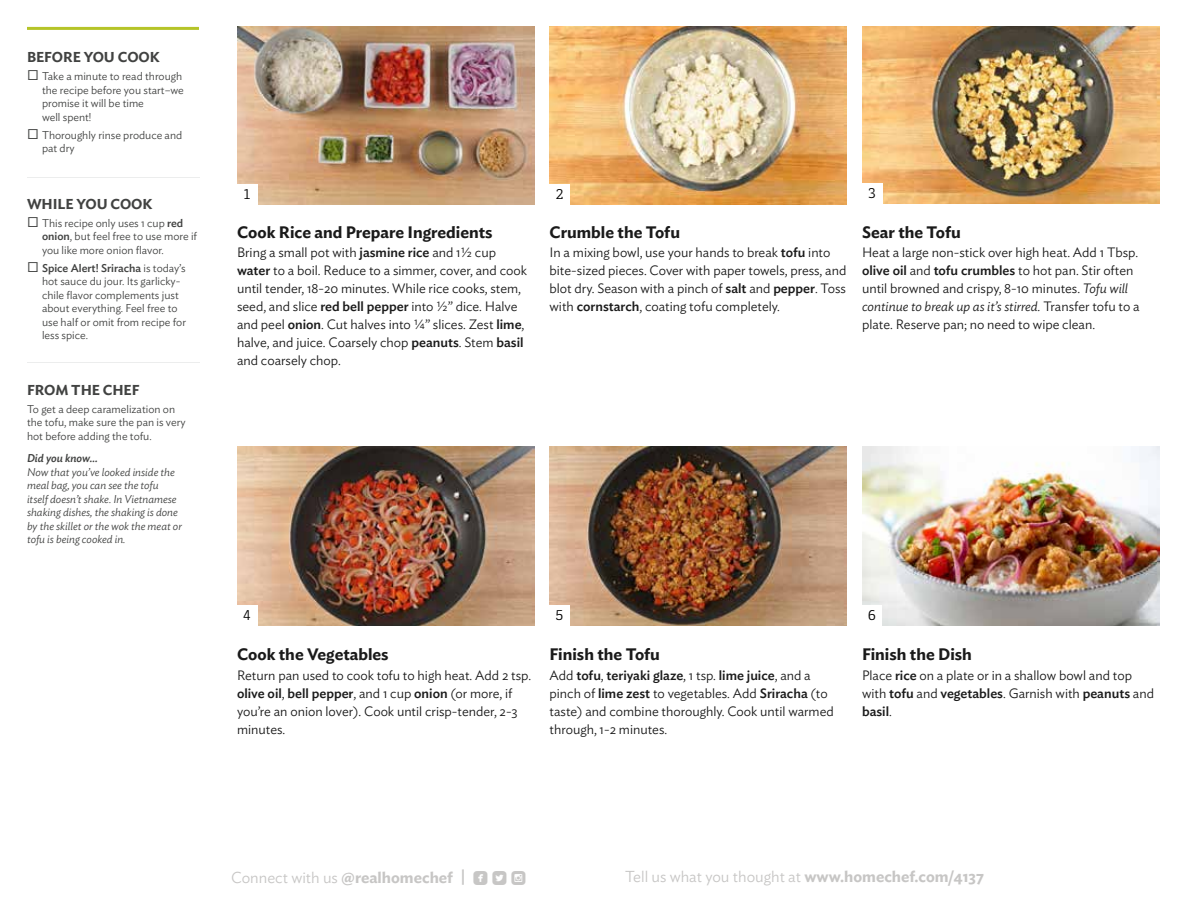
<style>
.page{position:relative;width:1188px;height:918px;background:#fff}
.page>*{position:absolute;margin:0;border:0;box-sizing:border-box;transform-origin:0 0}
.t1{font:17.1px "Mono Social Icons Font";color:#c7c6c5}
.t2{font:600 16.5px "Ideal Sans";color:#1a1a1a}
.t3{font:300 15.75px "Ideal Sans";color:#c7c6c5}
.t4{font:600 14.25px "Ideal Sans";letter-spacing:-.005em;color:#414241}
.t5{font:300 13.5px/18px "Ideal Sans";color:#1a1a1a}
.t6{font:13.5px "Decour";color:#000}
.t7{font:300 11.25px/13.5px "Ideal Sans";color:#414241}
.t8{font:italic 300 11.25px/13.5px "Ideal Sans";color:#414241}
.t9{font:italic 500 11.25px "Ideal Sans";color:#414241}
.s1{font-weight:500}
.s2{font-style:italic}
.s3{font-family:"Ideal Sans";font-weight:300;font-size:15.75px}
.s4{font-family:"Ideal Sans";font-weight:600;font-size:15.75px}
.s5{font-weight:600}
</style>
<div class="page">
<img style="left:237px;top:27px;width:297px;height:177px">
<img style="left:237px;top:447px;width:297px;height:178px">
<img style="left:862px;top:26px;width:297px;height:177px">
<img style="left:862px;top:447px;width:297px;height:178px">
<img style="left:550px;top:27px;width:297px;height:177px">
<img style="left:550px;top:447px;width:297px;height:178px">
<div style="left:237px;top:184px;width:20px;height:20px;background:#fff"></div>
<div style="left:237px;top:605px;width:20px;height:20px;background:#fff"></div>
<div style="left:550px;top:605px;width:20px;height:20px;background:#fff"></div>
<div style="left:862px;top:605px;width:20px;height:20px;background:#fff"></div>
<div style="left:550px;top:184px;width:20px;height:20px;background:#fff"></div>
<div style="left:862px;top:183px;width:20px;height:20px;background:#fff"></div>
<hr style="left:27px;top:27px;width:172px;height:3px;background:#b5c428">
<hr style="left:27px;top:362px;width:172px;height:1px;background:#eceded">
<hr style="left:27px;top:177px;width:172px;height:1px;background:#eceded">
<p class="t4" style="left:27px;top:46px;width:134px">BEFORE YOU COOK</p>
<p class="t7" style="left:42px;top:69px;width:143px">Take a minute to read through the recipe before you start–we promise it will be time<br>well spent!</p>
<p class="t7" style="left:42px;top:127px;width:142px">Thoroughly rinse produce and pat dry</p>
<p class="t4" style="left:27px;top:192px;width:127px">WHILE YOU COOK</p>
<p class="t7" style="left:42px;top:215px;width:157px">This recipe only uses 1 cup <span class="s1">red onion</span>, but feel free to use more if you like more onion flavor.</p>
<p class="t7" style="left:42px;top:260px;width:146px"><span class="s1">Spice Alert! Sriracha</span> is today’s hot sauce du jour. Its garlicky&shy;chile flavor complements just about everything. Feel free to use half or omit from recipe for less spice.</p>
<p class="t4" style="left:27px;top:379px;width:114px">FROM THE CHEF</p>
<p class="t7" style="left:27px;top:401px;width:160px">To get a deep caramelization on the tofu, make sure the pan is very hot before adding the tofu.</p>
<p class="t9" style="left:27px;top:450px;width:72px">Did you know...</p>
<p class="t8" style="left:27px;top:464px;width:156px">Now that you’ve looked inside the meal bag, you can see the tofu itself doesn’t shake. In Vietnamese shaking dishes, the shaking is done by the skillet or the wok the meat or tofu is being cooked in.</p>
<p class="t6" style="left:244px;top:186px;width:8px">1</p>
<p class="t2" style="left:237px;top:219px;width:257px">Cook Rice and Prepare Ingredients</p>
<p class="t5" style="left:237px;top:242px;width:291px">Bring a small pot with <span class="s1">jasmine rice</span> and 1½ cup <span class="s1">water</span> to a boil. Reduce to a simmer, cover, and cook until tender, 18-20 minutes. While rice cooks, stem, seed, and slice <span class="s1">red bell pepper</span> into ½” dice. Halve and peel <span class="s1">onion</span>. Cut halves into ¼” slices. Zest <span class="s1">lime</span>, halve, and juice. Coarsely chop <span class="s1">peanuts</span>. Stem <span class="s1">basil </span>and coarsely chop.</p>
<p class="t6" style="left:556px;top:186px;width:9px">2</p>
<p class="t6" style="left:868px;top:185px;width:9px">3</p>
<p class="t2" style="left:550px;top:219px;width:132px">Crumble the Tofu</p>
<p class="t5" style="left:550px;top:242px;width:298px">In a mixing bowl, use your hands to break <span class="s1">tofu</span> into bite-sized pieces. Cover with paper towels, press, and blot dry. Season with a pinch of <span class="s1">salt</span> and <span class="s1">pepper</span>. Toss with <span class="s1">cornstarch</span>, coating tofu completely.</p>
<p class="t2" style="left:862px;top:219px;width:100px">Sear the Tofu</p>
<p class="t5" style="left:862px;top:242px;width:279px">Heat a large non-stick over high heat. Add 1 Tbsp. <span class="s1">olive oil</span> and <span class="s1">tofu crumbles</span> to hot pan. Stir often until browned and crispy, 8-10 minutes. <span class="s2">Tofu will continue to break up as it’s stirred.</span> Transfer tofu to a plate. Reserve pan; no need to wipe clean.</p>
<p class="t6" style="left:243px;top:607px;width:9px">4</p>
<p class="t6" style="left:556px;top:607px;width:9px">5</p>
<p class="t6" style="left:868px;top:607px;width:10px">6</p>
<p class="t2" style="left:237px;top:642px;width:153px">Cook the Vegetables</p>
<p class="t5" style="left:237px;top:665px;width:296px">Return pan used to cook tofu to high heat. Add 2 tsp. <span class="s1">olive oil</span>, <span class="s1">bell pepper</span>, and 1 cup <span class="s1">onion</span> (or more, if you’re an onion lover). Cook until crisp-tender, 2-3 minutes.</p>
<p class="t2" style="left:550px;top:642px;width:112px">Finish the Tofu</p>
<p class="t5" style="left:550px;top:665px;width:286px">Add <span class="s1">tofu</span>, <span class="s1">teriyaki glaze</span>, 1 tsp. <span class="s1">lime juice</span>, and a pinch of <span class="s1">lime zest</span> to vegetables. Add <span class="s1">Sriracha</span> (to taste) and combine thoroughly. Cook until warmed through, 1-2 minutes.</p>
<p class="t2" style="left:862px;top:642px;width:111px">Finish the Dish</p>
<p class="t5" style="left:862px;top:665px;width:294px">Place <span class="s1">rice</span> on a plate or in a shallow bowl and top with <span class="s1">tofu</span> and <span class="s1">vegetables</span>. Garnish with <span class="s1">peanuts</span> and <span class="s1">basil</span>.</p>
<p class="t1" style="left:231px;top:869px;width:296px"><span class="s3">Connect with us</span> <span class="s4">@realhomechef |</span> ROUNDEDFACEBOOK ROUNDEDTWITTERBIRD ROUNDEDINSTAGRAM</p>
<p class="t3" style="left:625px;top:864px;width:360px">Tell us what you thought at <span class="s5">www.homechef.com/4137</span></p>
</div>
